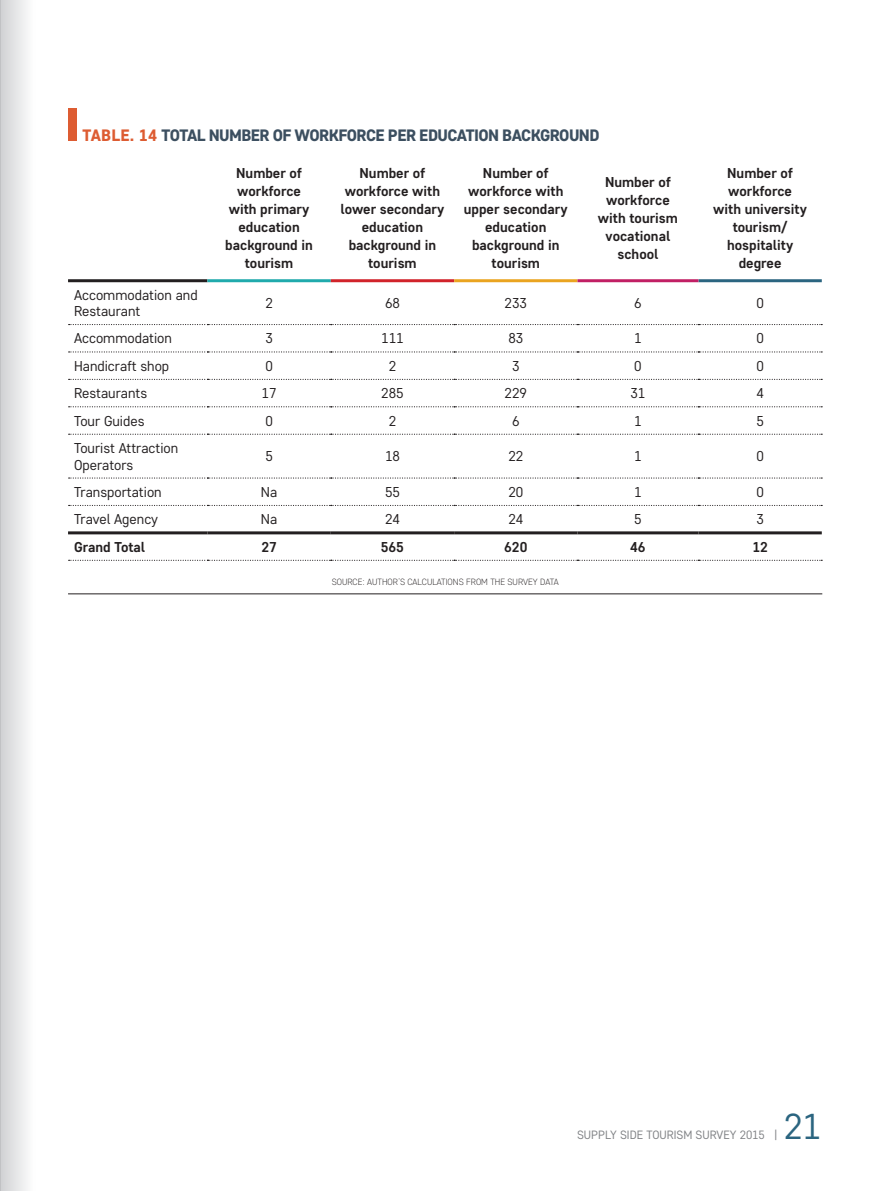
<style>
.page{position:relative;width:872px;height:1191px;background:#fff}
.page>*{position:absolute;margin:0;border:0;box-sizing:border-box;transform-origin:0 0}
.t1{font:36px "Core Sans D35";color:#2b6580}
.t2{font:800 16.5px "Core Sans D65";letter-spacing:-.035em;color:#3c4f60}
.t3{font:700 14.25px/18px "Core Sans D55";color:#231f20;text-align:center}
.t4{font:14.25px/16.4px "Core Sans D35";color:#231f20}
.t5{font:12px "Core Sans D35";color:#808285}
.t6{font:300 9px "Core Sans D25";color:#231f20}
.s1{color:#dd5c32}
</style>
<div class="page">
<div style="left:0;top:0;width:36px;height:1191px;background:linear-gradient(to right,#d0d1d3,#fff)"></div>
<hr style="left:0;top:0;width:1px;height:1191px;background:#bcbdc0">
<hr style="left:68px;top:593px;width:754px;height:1px;background:#231f20">
<div style="left:68px;top:108px;width:9px;height:33px;background:#dd5c32"></div>
<hr style="left:68px;top:279px;width:139px;height:3px;background:#231f20">
<hr style="left:207px;top:279px;width:124px;height:3px;background:#20aaac">
<hr style="left:331px;top:279px;width:123px;height:3px;background:#d1232a">
<svg style="left:69px;top:324px;width:753px;height:1px"></svg>
<svg style="left:69px;top:351px;width:753px;height:1px"></svg>
<svg style="left:69px;top:379px;width:753px;height:1px"></svg>
<svg style="left:69px;top:406px;width:753px;height:1px"></svg>
<svg style="left:69px;top:434px;width:753px;height:1px"></svg>
<svg style="left:69px;top:477px;width:753px;height:1px"></svg>
<svg style="left:69px;top:505px;width:753px;height:1px"></svg>
<svg style="left:69px;top:560px;width:753px;height:1px"></svg>
<hr style="left:68px;top:531px;width:139px;height:3px;background:#231f20">
<hr style="left:207px;top:531px;width:124px;height:3px;background:#231f20">
<hr style="left:331px;top:531px;width:123px;height:3px;background:#231f20">
<hr style="left:454px;top:531px;width:123px;height:3px;background:#231f20">
<hr style="left:577px;top:531px;width:121px;height:3px;background:#231f20">
<hr style="left:698px;top:531px;width:123px;height:3px;background:#231f20">
<hr style="left:454px;top:279px;width:123px;height:3px;background:#eaa420">
<hr style="left:698px;top:279px;width:123px;height:3px;background:#2b6580">
<hr style="left:577px;top:279px;width:121px;height:3px;background:#c11f64">
<p class="t2" style="left:83px;top:124px;width:518px"><span class="s1">TABLE. 14</span> TOTAL NUMBER OF WORKFORCE PER EDUCATION BACKGROUND</p>
<p class="t3" style="left:225px;top:164px;width:89px">Number of workforce with primary education background in tourism</p>
<p class="t3" style="left:340px;top:164px;width:105px">Number of workforce with lower secondary education background in tourism</p>
<p class="t3" style="left:464px;top:164px;width:105px">Number of workforce with upper secondary education background in tourism</p>
<p class="t3" style="left:598px;top:173px;width:82px">Number of workforce with tourism vocational school</p>
<p class="t3" style="left:713px;top:164px;width:95px">Number of workforce with university tourism/ hospitality degree</p>
<p class="t4" style="left:74px;top:286px;width:125px">Accommodation and<br>Restaurant</p>
<p class="t4" style="left:265px;top:294px;width:9px">2</p>
<p class="t4" style="left:385px;top:294px;width:16px">68</p>
<p class="t4" style="left:504px;top:294px;width:24px">233</p>
<p class="t4" style="left:634px;top:294px;width:9px">6</p>
<p class="t4" style="left:756px;top:294px;width:9px">0</p>
<p class="t4" style="left:74px;top:330px;width:99px">Accommodation</p>
<p class="t4" style="left:265px;top:330px;width:9px">3</p>
<p class="t4" style="left:381px;top:330px;width:24px">111</p>
<p class="t4" style="left:508px;top:330px;width:16px">83</p>
<p class="t4" style="left:634px;top:330px;width:9px">1</p>
<p class="t4" style="left:756px;top:330px;width:9px">0</p>
<p class="t4" style="left:74px;top:357px;width:97px">Handicraft shop</p>
<p class="t4" style="left:265px;top:357px;width:9px">0</p>
<p class="t4" style="left:389px;top:357px;width:9px">2</p>
<p class="t4" style="left:512px;top:357px;width:9px">3</p>
<p class="t4" style="left:634px;top:357px;width:9px">0</p>
<p class="t4" style="left:756px;top:357px;width:9px">0</p>
<p class="t4" style="left:74px;top:385px;width:75px">Restaurants</p>
<p class="t4" style="left:262px;top:385px;width:16px">17</p>
<p class="t4" style="left:381px;top:385px;width:24px">285</p>
<p class="t4" style="left:504px;top:385px;width:24px">229</p>
<p class="t4" style="left:630px;top:385px;width:16px">31</p>
<p class="t4" style="left:756px;top:385px;width:9px">4</p>
<p class="t4" style="left:74px;top:412px;width:72px">Tour Guides</p>
<p class="t4" style="left:265px;top:412px;width:9px">0</p>
<p class="t4" style="left:389px;top:412px;width:9px">2</p>
<p class="t4" style="left:512px;top:412px;width:9px">6</p>
<p class="t4" style="left:634px;top:412px;width:9px">1</p>
<p class="t4" style="left:756px;top:412px;width:9px">5</p>
<p class="t4" style="left:74px;top:439px;width:106px">Tourist Attraction<br>Operators</p>
<p class="t4" style="left:265px;top:448px;width:9px">5</p>
<p class="t4" style="left:385px;top:448px;width:16px">18</p>
<p class="t4" style="left:508px;top:448px;width:16px">22</p>
<p class="t4" style="left:634px;top:448px;width:9px">1</p>
<p class="t4" style="left:756px;top:448px;width:9px">0</p>
<p class="t4" style="left:74px;top:483px;width:89px">Transportation</p>
<p class="t4" style="left:261px;top:483px;width:18px">Na</p>
<p class="t4" style="left:385px;top:483px;width:16px">55</p>
<p class="t4" style="left:508px;top:483px;width:16px">20</p>
<p class="t4" style="left:634px;top:483px;width:9px">1</p>
<p class="t4" style="left:756px;top:483px;width:9px">0</p>
<p class="t4" style="left:74px;top:511px;width:86px">Travel Agency</p>
<p class="t4" style="left:261px;top:511px;width:18px">Na</p>
<p class="t4" style="left:385px;top:511px;width:16px">24</p>
<p class="t4" style="left:508px;top:511px;width:16px">24</p>
<p class="t4" style="left:634px;top:511px;width:9px">5</p>
<p class="t4" style="left:756px;top:511px;width:9px">3</p>
<p class="t3" style="left:74px;top:537px;width:73px">Grand Total</p>
<p class="t3" style="left:261px;top:537px;width:17px">27</p>
<p class="t3" style="left:381px;top:537px;width:25px">565</p>
<p class="t3" style="left:504px;top:537px;width:25px">620</p>
<p class="t3" style="left:630px;top:537px;width:17px">46</p>
<p class="t3" style="left:752px;top:537px;width:17px">12</p>
<p class="t6" style="left:332px;top:576px;width:228px">SOURCE: AUTHOR’S CALCULATIONS FROM THE SURVEY DATA</p>
<p class="t5" style="left:577px;top:1127px;width:202px">SUPPLY SIDE TOURISM SURVEY 2015 |</p>
<h1 class="t1" style="left:784px;top:1103px;width:39px">21</h1>
</div>
